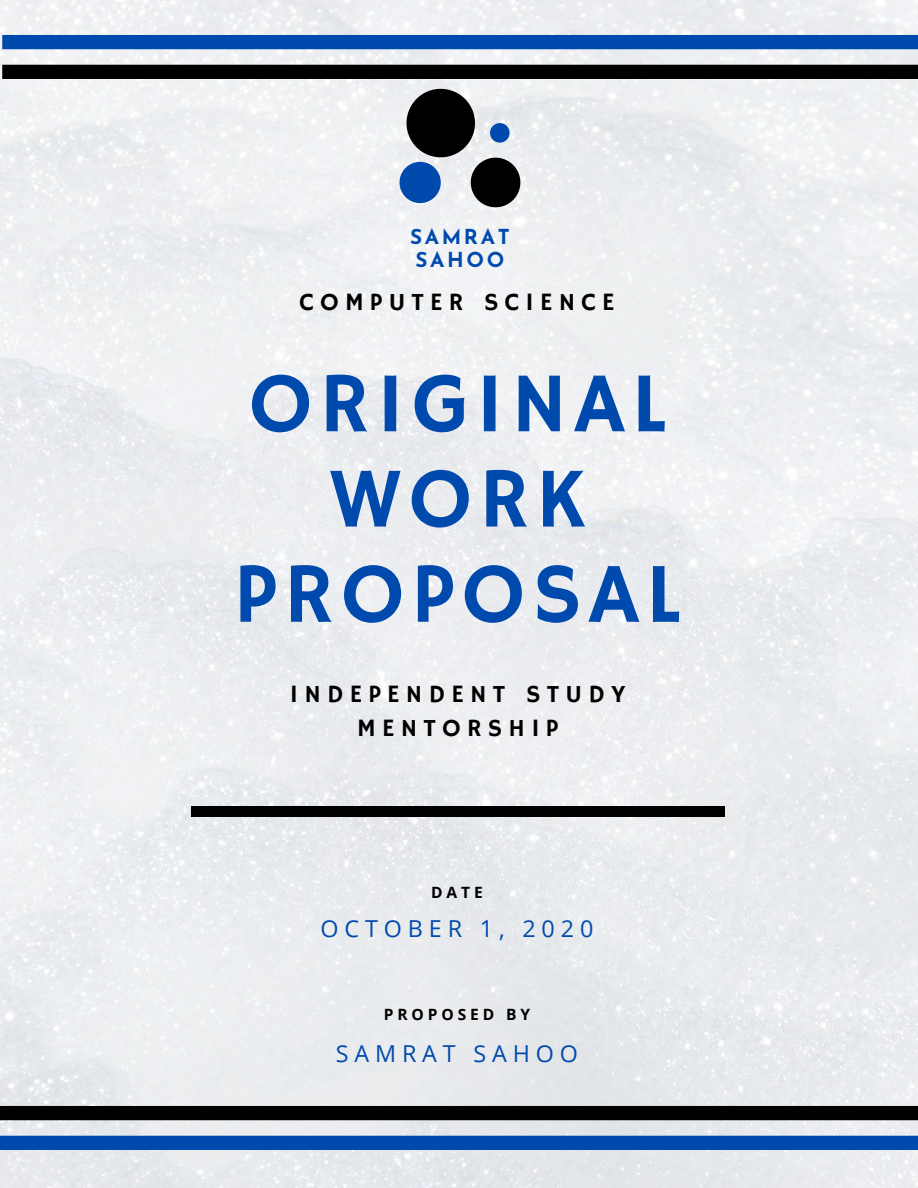
<style>
.page{position:relative;width:918px;height:1188px;background:#fff}
.page>*{position:absolute;margin:0;border:0;box-sizing:border-box;transform-origin:0 0}
.t1{font:85.65px/95.2px "Hammersmith One";letter-spacing:.08em;color:#004aad;text-align:center}
.t2{font:24.9px/33.9px "Hammersmith One";letter-spacing:.25em;color:#000;text-align:center}
.t3{font:23.4px "Open Sans";letter-spacing:.25em;color:#004aad}
.t4{font:700 20.7px/23.4px "Josefin Sans";letter-spacing:.125em;color:#004aad}
.t5{font:700 15.6px "Open Sans";letter-spacing:.25em;color:#000}
</style>
<div class="page">
<img style="left:0;top:0;width:918px;height:1188px">
<div style="left:191px;top:806px;width:533px;height:11px;background:#000"></div>
<div style="left:0;top:1106px;width:918px;height:14px;background:#000"></div>
<div style="left:0;top:1136px;width:918px;height:14px;background:#004aad"></div>
<svg style="left:400px;top:89px;width:120px;height:118px;background:#737d89"></svg>
<div style="left:2px;top:35px;width:916px;height:14px;background:#004aad"></div>
<div style="left:2px;top:65px;width:916px;height:14px;background:#000"></div>
<p class="t4" style="left:410px;top:227px;width:101px">SAMRAT<br>SAHOO</p>
<p class="t2" style="left:300px;top:286px;width:317px">COMPUTER SCIENCE</p>
<h1 class="t1" style="left:234px;top:360px;width:449px">ORIGINAL<br>WORK<br>PROPOSAL</h1>
<p class="t2" style="left:290px;top:678px;width:337px">INDEPENDENT STUDY<br>MENTORSHIP</p>
<p class="t5" style="left:431px;top:881px;width:53px">DATE</p>
<p class="t3" style="left:321px;top:912px;width:274px">OCTOBER 1, 2020</p>
<p class="t5" style="left:384px;top:1003px;width:148px">PROPOSED BY</p>
<p class="t3" style="left:336px;top:1037px;width:244px">SAMRAT SAHOO</p>
</div>
